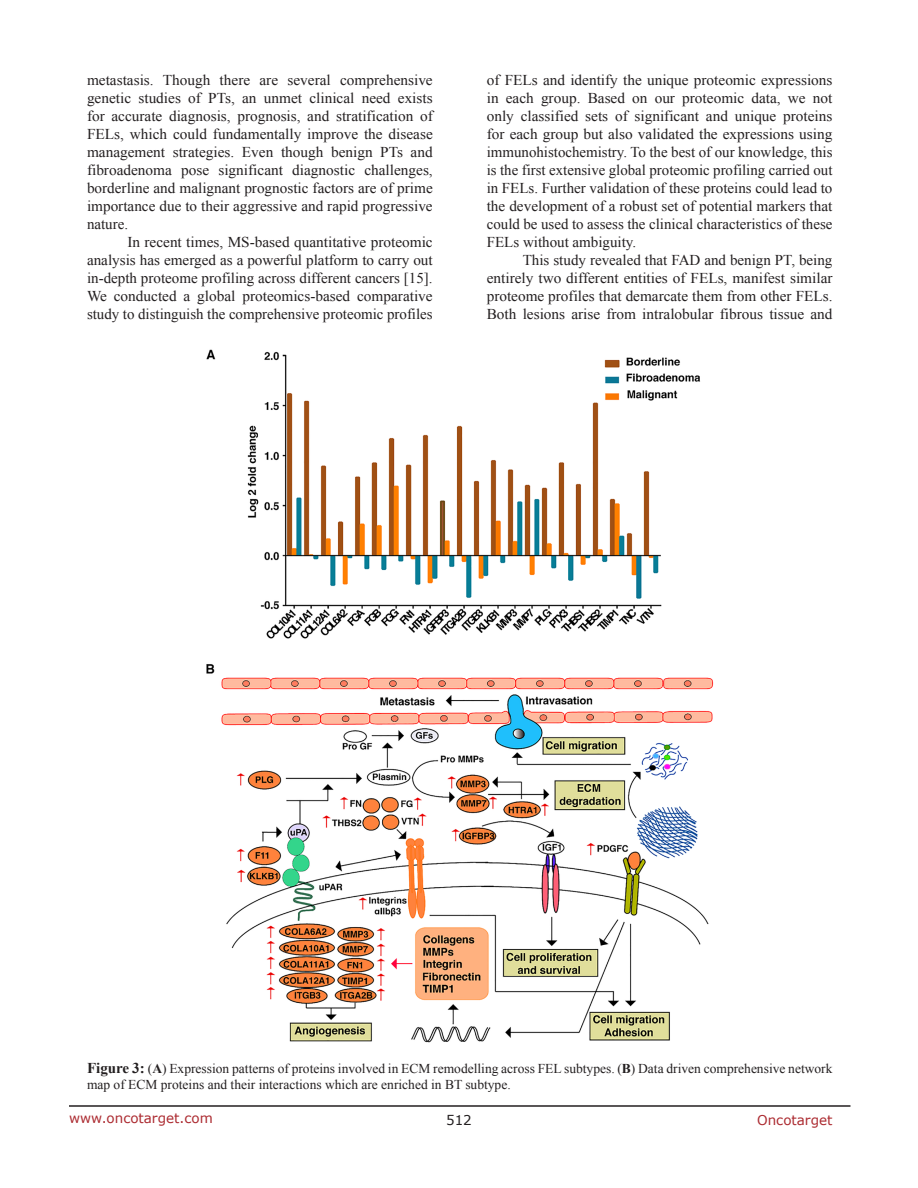
<style>
.page{position:relative;width:918px;height:1188px;background:#fff}
.page>*{position:absolute;margin:0;border:0;box-sizing:border-box;transform-origin:0 0}
.BodyText{font:15px/18px "Times New Roman";color:#231f20;text-align:justify}
.FigureText{font:13.5px/16.2px "Times New Roman";color:#231f20}
.t1{font:13.5px "Verdana";color:#ac2b31}
.t2{font:13.5px "Verdana";color:#231f20}
.s1{font-weight:700;font-size:15px}
.s2{font-weight:700}
</style>
<div class="page">
<hr style="left:69px;top:1105px;width:781px;height:2px;background:#231f20">
<img style="left:206px;top:349px;width:508px;height:693px">
<p class="BodyText" style="left:87px;top:71px;width:347px">metastasis. Though there are several comprehensive genetic studies of PTs, an unmet clinical need exists for accurate diagnosis, prognosis, and stratification of FELs, which could fundamentally improve the disease management strategies. Even though benign PTs and fibroadenoma pose significant diagnostic challenges, borderline and malignant prognostic factors are of prime importance due to their aggressive and rapid progressive nature.</p>
<p class="BodyText" style="left:87px;top:233px;width:347px;text-indent:40px">In recent times, MS-based quantitative proteomic analysis has emerged as a powerful platform to carry out in-depth proteome profiling across different cancers [15].<br>We conducted a global proteomics-based comparative study to distinguish the comprehensive proteomic profiles</p>
<p class="BodyText" style="left:487px;top:71px;width:347px">of FELs and identify the unique proteomic expressions in each group. Based on our proteomic data, we not only classified sets of significant and unique proteins for each group but also validated the expressions using immunohistochemistry. To the best of our knowledge, this is the first extensive global proteomic profiling carried out in FELs. Further validation of these proteins could lead to the development of a robust set of potential markers that could be used to assess the clinical characteristics of these FELs without ambiguity.</p>
<p class="BodyText" style="left:487px;top:251px;width:347px;text-indent:36px">This study revealed that FAD and benign PT, being entirely two different entities of FELs, manifest similar proteome profiles that demarcate them from other FELs.<br>Both lesions arise from intralobular fibrous tissue and</p>
<p class="FigureText" style="left:87px;top:1060px;width:747px"><span class="s1">Figure 3:</span> (<span class="s2">A</span>) Expression patterns of proteins involved in ECM remodelling across FEL subtypes. (<span class="s2">B</span>) Data driven comprehensive network map of ECM proteins and their interactions which are enriched in BT subtype.</p>
<p class="t1" style="left:69px;top:1109px;width:145px">www.oncotarget.com</p>
<p class="t2" style="left:446px;top:1111px;width:27px">512</p>
<p class="t1" style="left:757px;top:1111px;width:77px">Oncotarget</p>
</div>
